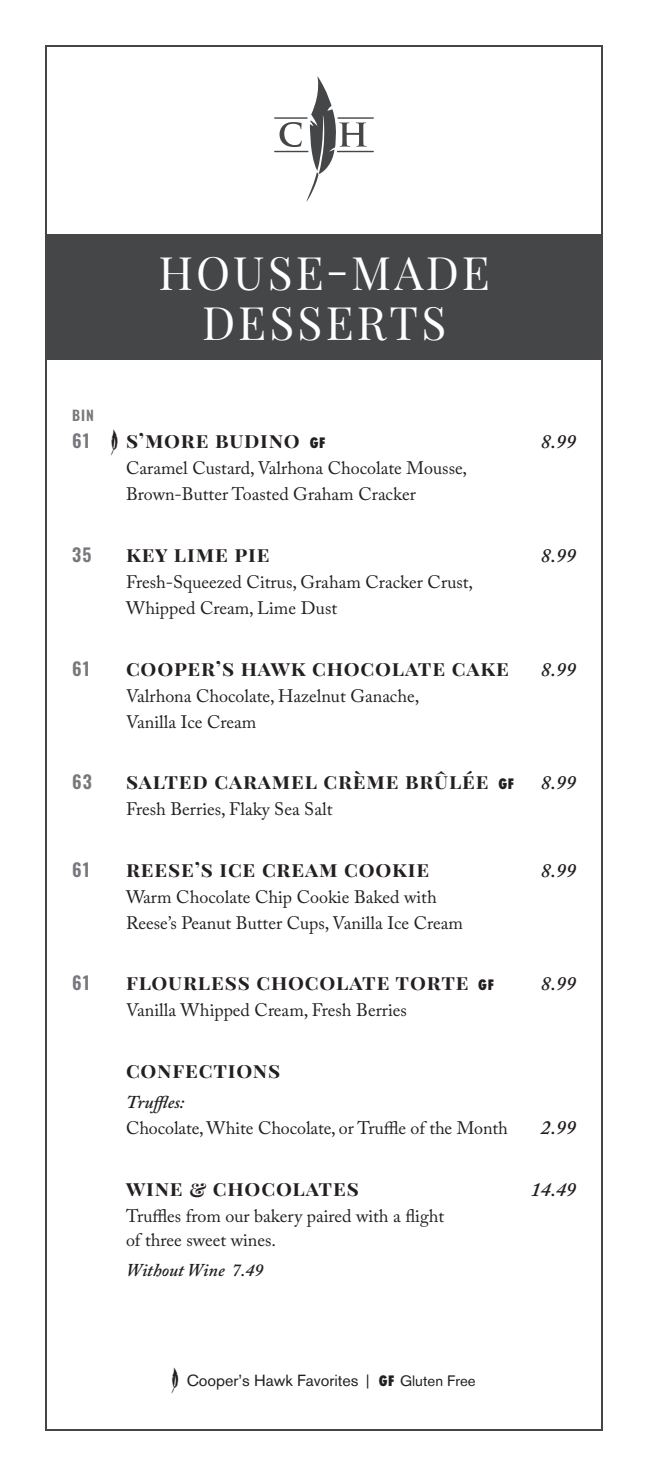
<style>
.page{position:relative;width:648px;height:1476px;background:#fff}
.page>*{position:absolute;margin:0;border:0;box-sizing:border-box;transform-origin:0 0}
.t1{font:46px "Playfair Display";letter-spacing:.07em;color:#fff}
.t2{font:700 21px "Playfair Display SC";letter-spacing:.04em;color:#231f20}
.t3{font:italic 600 20px "Adobe Caslon Pro";color:#231f20}
.t4{font:18px/26px "Adobe Caslon Pro";color:#231f20}
.t5{font:italic 600 18px "Adobe Caslon Pro";color:#231f20}
.t6{font:600 18px "Oswald";letter-spacing:.07em;color:#76787b}
.t7{font:16px "Akzidenz Grotesk BE";color:#231f20}
.t8{font:600 14px "Oswald";color:#76787b}
.s1{font-family:"Futura";font-weight:800;font-stretch:condensed;font-size:14px}
.s2{font-weight:600;font-style:italic}
.s3{font-size:19px}
.s4{font-size:14px}
.s5{font-size:15px}
</style>
<div class="page">
<div style="left:45px;top:235px;width:558px;height:125px;background:#454647"></div>
<hr style="left:274px;top:117px;width:34px;height:2px;background:#454647">
<hr style="left:274px;top:151px;width:34px;height:1px;background:#454647">
<hr style="left:337px;top:151px;width:37px;height:1px;background:#454647">
<svg style="left:280px;top:76px;width:87px;height:126px"></svg>
<hr style="left:337px;top:117px;width:37px;height:2px;background:#454647">
<p class="t8" style="left:72px;top:408px;width:23px">BIN</p>
<p class="t1" style="left:159px;top:244px;width:333px">HOUSE-MADE</p>
<p class="t1" style="left:202px;top:294px;width:245px">DESSERTS</p>
<p class="t6" style="left:72px;top:432px;width:19px">61</p>
<p class="t2" style="left:126px;top:428px;width:201px">S’MORE BUDINO <span class="s1">GF</span></p>
<p class="t3" style="left:541px;top:430px;width:37px">8.99</p>
<p class="t4" style="left:126px;top:455px;width:343px">Caramel Custard, Valrhona Chocolate Mousse,<br>Brown-Butter Toasted Graham Cracker</p>
<p class="t6" style="left:72px;top:545px;width:21px">35</p>
<p class="t2" style="left:126px;top:541px;width:145px">KEY LIME PIE</p>
<p class="t3" style="left:541px;top:543px;width:37px">8.99</p>
<p class="t4" style="left:126px;top:569px;width:349px">Fresh-Squeezed Citrus, Graham Cracker Crust,<br>Whipped Cream, Lime Dust</p>
<p class="t6" style="left:72px;top:659px;width:19px">61</p>
<p class="t2" style="left:126px;top:655px;width:384px">COOPER’S HAWK CHOCOLATE CAKE</p>
<p class="t3" style="left:541px;top:657px;width:37px">8.99</p>
<p class="t4" style="left:126px;top:682px;width:295px">Valrhona Chocolate, Hazelnut Ganache,<br>Vanilla Ice Cream</p>
<p class="t6" style="left:72px;top:772px;width:21px">63</p>
<p class="t2" style="left:126px;top:768px;width:390px">SALTED CARAMEL CRÈME BRÛLÉE <span class="s1">GF</span></p>
<p class="t3" style="left:541px;top:771px;width:37px">8.99</p>
<p class="t4" style="left:126px;top:796px;width:208px">Fresh Berries, Flaky Sea Salt</p>
<p class="t6" style="left:72px;top:860px;width:19px">61</p>
<p class="t2" style="left:126px;top:856px;width:305px">REESE’S ICE CREAM COOKIE</p>
<p class="t3" style="left:541px;top:858px;width:37px">8.99</p>
<p class="t4" style="left:126px;top:884px;width:338px">Warm Chocolate Chip Cookie Baked with<br>Reese’s Peanut Butter Cups, Vanilla Ice Cream</p>
<p class="t6" style="left:72px;top:974px;width:19px">61</p>
<p class="t2" style="left:126px;top:970px;width:370px">FLOURLESS CHOCOLATE TORTE <span class="s1">GF</span></p>
<p class="t3" style="left:541px;top:972px;width:37px">8.99</p>
<p class="t4" style="left:126px;top:997px;width:283px">Vanilla Whipped Cream, Fresh Berries</p>
<p class="t2" style="left:126px;top:1057px;width:156px">CONFECTIONS</p>
<p class="t4" style="left:126px;top:1089px;width:383px"><span class="s2">Truffles:<br></span>Chocolate, White Chocolate, or Truffle of the Month</p>
<p class="t3" style="left:541px;top:1115px;width:37px">2.99</p>
<p class="t2" style="left:126px;top:1175px;width:234px">WINE <span class="s3">&amp;</span> CHOCOLATES</p>
<p class="t3" style="left:531px;top:1177px;width:47px">14.49</p>
<p class="t4" style="left:126px;top:1203px;width:320px;line-height:24px">Truffles from our bakery paired with a flight of three sweet wines.</p>
<p class="t5" style="left:126px;top:1259px;width:139px">Without Wine 7.49</p>
<p class="t7" style="left:187px;top:1371px;width:290px">Cooper’s Hawk Favorites <span class="s4">|</span> <span class="s1">GF</span> <span class="s5">Gluten Free</span></p>
</div>
